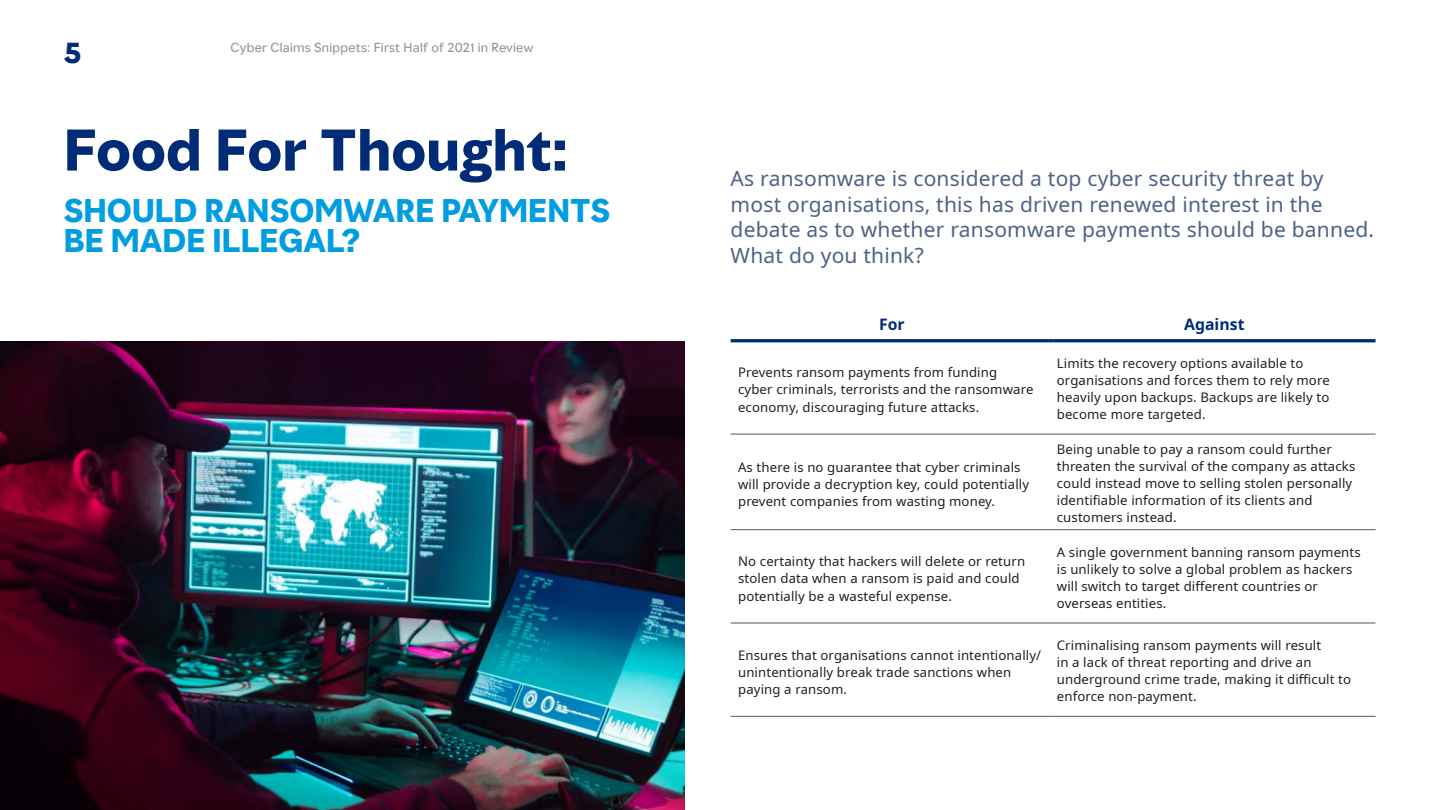
<style>
.page{position:relative;width:1440px;height:810px;background:#fff}
.page>*{position:absolute;margin:0;border:0;box-sizing:border-box;transform-origin:0 0}
.t1{font:700 54px "MMC Display";letter-spacing:.01em;color:#002c77}
.t2{font:700 30px/30px "MMC Display";color:#009de0}
.t3{font:700 27px "MMC Display";color:#002c77}
.t4{font:21px/25.5px "Noto Sans";letter-spacing:.01em;color:#4e6287}
.t5{font:700 15.75px "Noto Sans";color:#002c77}
.t6{font:13.2px/17.1px "Noto Sans";letter-spacing:.01em;color:#202020}
.t7{font:12px "MMC Display";letter-spacing:.02em;color:#949494}
</style>
<div class="page">
<img style="left:0;top:341px;width:685px;height:469px">
<hr style="left:730px;top:434px;width:323px;height:1px;background:#565656">
<hr style="left:1053px;top:434px;width:322px;height:1px;background:#565656">
<hr style="left:730px;top:529px;width:323px;height:1px;background:#565656">
<hr style="left:1053px;top:529px;width:322px;height:1px;background:#565656">
<hr style="left:730px;top:623px;width:323px;height:1px;background:#565656">
<hr style="left:1053px;top:623px;width:322px;height:1px;background:#565656">
<hr style="left:730px;top:716px;width:323px;height:1px;background:#565656">
<hr style="left:1053px;top:716px;width:322px;height:1px;background:#565656">
<hr style="left:730px;top:339px;width:323px;height:3px;background:#002c77">
<hr style="left:1053px;top:339px;width:322px;height:3px;background:#002c77">
<h3 class="t3" style="left:64px;top:35px;width:19px">5</h3>
<p class="t7" style="left:230px;top:39px;width:305px">Cyber Claims Snippets: First Half of 2021 in Review</p>
<h1 class="t1" style="left:64px;top:115px;width:505px">Food For Thought:</h1>
<h2 class="t2" style="left:64px;top:196px;width:548px">SHOULD RANSOMWARE PAYMENTS<br>BE MADE ILLEGAL?</h2>
<h3 class="t4" style="left:730px;top:166px;width:645px">As ransomware is considered a top cyber security threat by most organisations, this has driven renewed interest in the debate as to whether ransomware payments should be banned.<br>What do you think?</h3>
<p class="t5" style="left:879px;top:313px;width:27px">For</p>
<p class="t5" style="left:1184px;top:313px;width:62px">Against</p>
<p class="t6" style="left:738px;top:364px;width:297px">Prevents ransom payments from funding cyber criminals, terrorists and the ransomware economy, discouraging future attacks.</p>
<p class="t6" style="left:1056px;top:355px;width:274px">Limits the recovery options available to organisations and forces them to rely more heavily upon backups. Backups are likely to become more targeted.</p>
<p class="t6" style="left:738px;top:459px;width:292px">As there is no guarantee that cyber criminals will provide a decryption key, could potentially prevent companies from wasting money.</p>
<p class="t6" style="left:1056px;top:441px;width:300px">Being unable to pay a ransom could further threaten the survival of the company as attacks could instead move to selling stolen personally identifiable information of its clients and customers instead.</p>
<p class="t6" style="left:738px;top:553px;width:288px">No certainty that hackers will delete or return stolen data when a ransom is paid and could potentially be a wasteful expense.</p>
<p class="t6" style="left:1056px;top:544px;width:305px">A single government banning ransom payments is unlikely to solve a global problem as hackers will switch to target different countries or overseas entities.</p>
<p class="t6" style="left:738px;top:647px;width:304px">Ensures that organisations cannot intentionally/ unintentionally break trade sanctions when paying a ransom.</p>
<p class="t6" style="left:1056px;top:637px;width:296px">Criminalising ransom payments will result<br>in a lack of threat reporting and drive an underground crime trade, making it difficult to enforce non-payment.</p>
</div>
